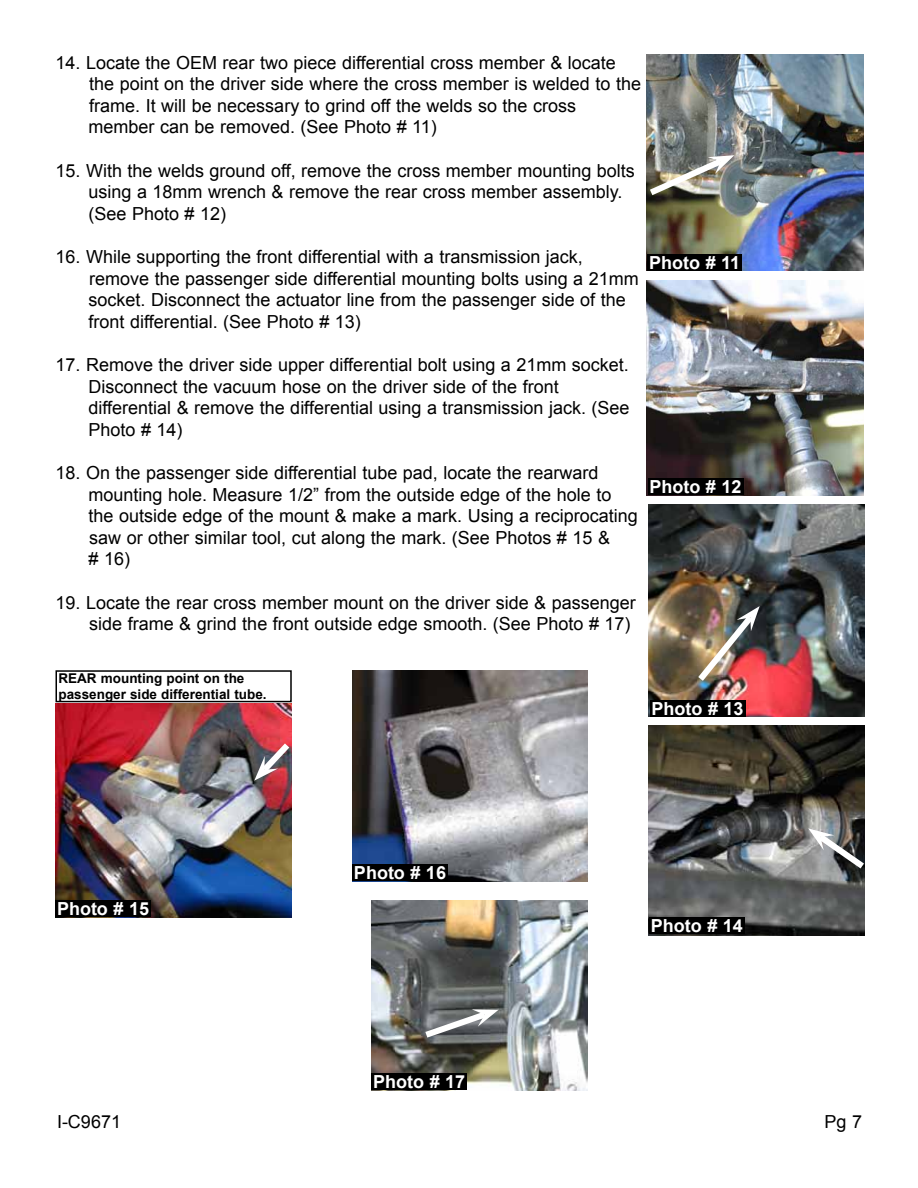
<style>
.page{position:relative;width:918px;height:1188px;background:#fff}
.page>*{position:absolute;margin:0;border:0;box-sizing:border-box;transform-origin:0 0}
.t1{font:18px/21.6px "Arial";color:#000}
.t2{font:700 18px "Arial";color:#fff}
.t3{font:700 13.5px/16.2px "Arial";color:#000}
</style>
<div class="page">
<img style="left:647px;top:54px;width:217px;height:216px">
<div style="left:648px;top:255px;width:94px;height:16px;background:#000"></div>
<img style="left:647px;top:281px;width:217px;height:214px">
<div style="left:648px;top:479px;width:95px;height:16px;background:#000"></div>
<img style="left:648px;top:505px;width:216px;height:212px">
<div style="left:650px;top:700px;width:95px;height:17px;background:#000"></div>
<img style="left:648px;top:725px;width:216px;height:210px">
<div style="left:649px;top:918px;width:95px;height:16px;background:#000"></div>
<img style="left:56px;top:703px;width:236px;height:215px">
<div style="left:56px;top:901px;width:95px;height:16px;background:#000"></div>
<img style="left:352px;top:670px;width:235px;height:211px">
<div style="left:352px;top:864px;width:96px;height:16px;background:#000"></div>
<svg style="left:254px;top:737px;width:38px;height:44px"></svg>
<div style="left:56px;top:670px;width:236px;height:32px;border:2px solid #000"></div>
<svg style="left:808px;top:828px;width:57px;height:46px;background:#808181"></svg>
<img style="left:692px;top:606px;width:68px;height:81px">
<img style="left:371px;top:901px;width:216px;height:190px">
<div style="left:372px;top:1074px;width:95px;height:16px;background:#000"></div>
<img style="left:646px;top:153px;width:88px;height:47px">
<svg style="left:419px;top:1007px;width:80px;height:35px"></svg>
<p class="t1" style="left:89px;top:52px;width:554px;text-indent:-33px">14. Locate the OEM rear two piece differential cross member &amp; locate the point on the driver side where the cross member is welded to the frame. It will be necessary to grind off the welds so the cross member can be removed. (See Photo # 11)</p>
<p class="t1" style="left:89px;top:160px;width:548px;text-indent:-33px">15. With the welds ground off, remove the cross member mounting bolts using a 18mm wrench &amp; remove the rear cross member assembly. (See Photo # 12)</p>
<p class="t1" style="left:89px;top:246px;width:552px;text-indent:-33px">16. While supporting the front differential with a transmission jack, remove the passenger side differential mounting bolts using a 21mm socket. Disconnect the actuator line from the passenger side of the front differential. (See Photo # 13)</p>
<p class="t1" style="left:89px;top:354px;width:543px;text-indent:-33px">17. Remove the driver side upper differential bolt using a 21mm socket.<br>Disconnect the vacuum hose on the driver side of the front differential &amp; remove the differential using a transmission jack. (See Photo # 14)</p>
<p class="t1" style="left:89px;top:462px;width:551px;text-indent:-33px">18. On the passenger side differential tube pad, locate the rearward mounting hole. Measure 1/2” from the outside edge of the hole to the outside edge of the mount &amp; make a mark. Using a reciprocating saw or other similar tool, cut along the mark. (See Photos # 15 &amp;<br># 16)</p>
<p class="t1" style="left:56px;top:592px;width:582px;text-align:right">19. Locate the rear cross member mount on the driver side &amp; passenger side frame &amp; grind the front outside edge smooth. (See Photo # 17)</p>
<p class="t2" style="left:649px;top:251px;width:93px">Photo # 11</p>
<p class="t2" style="left:650px;top:475px;width:94px">Photo # 12</p>
<p class="t3" style="left:58px;top:671px;width:210px">Rear mounting point on the passenger side differential tube.</p>
<p class="t2" style="left:652px;top:697px;width:94px">Photo # 13</p>
<p class="t2" style="left:57px;top:897px;width:94px">Photo # 15</p>
<p class="t2" style="left:354px;top:860px;width:94px">Photo # 16</p>
<p class="t2" style="left:373px;top:1070px;width:94px">Photo # 17</p>
<p class="t2" style="left:651px;top:914px;width:94px">Photo # 14</p>
<p class="t1" style="left:57px;top:1111px;width:66px">I-C9671</p>
<p class="t1" style="left:825px;top:1111px;width:39px">Pg 7</p>
</div>
